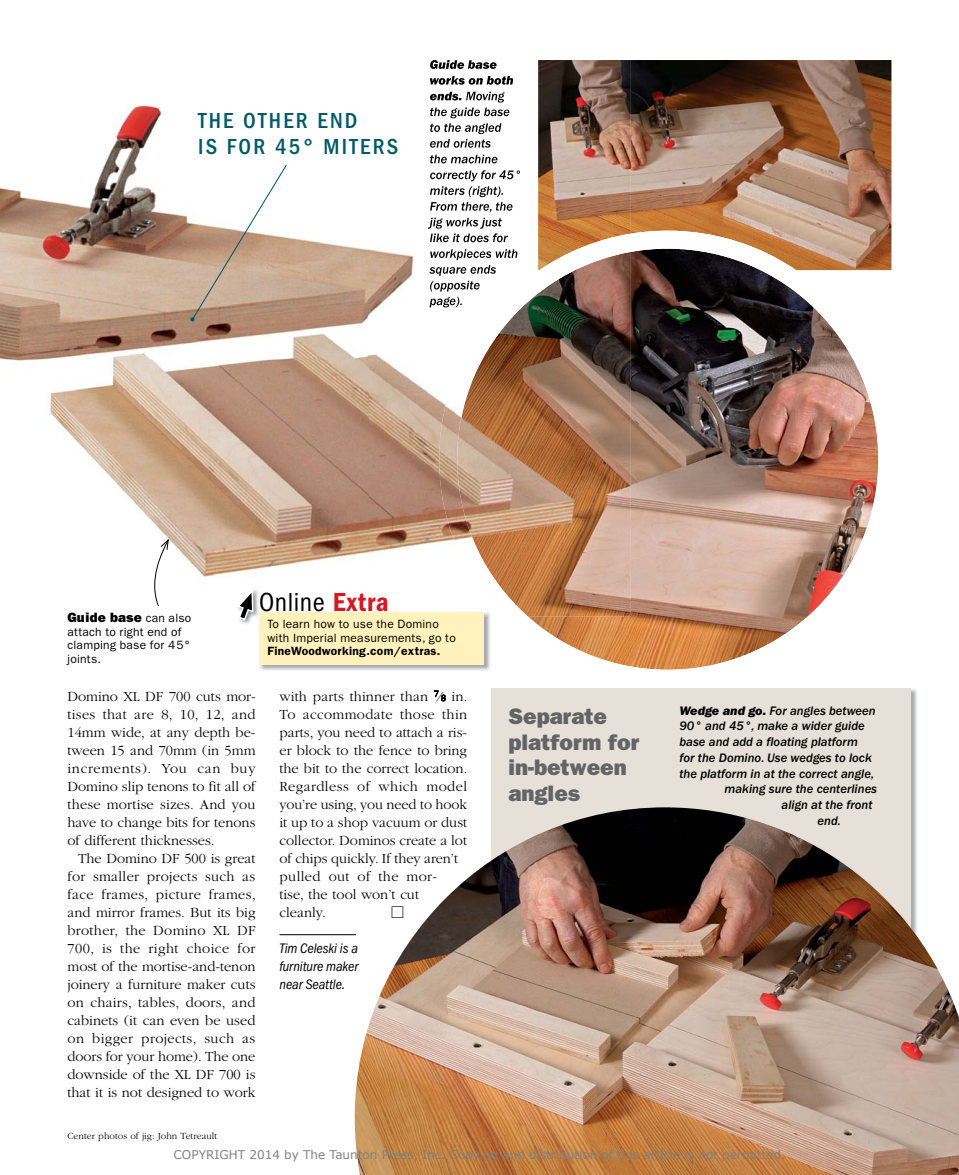
<style>
.page{position:relative;width:959px;height:1175px;background:#fff}
.page>*{position:absolute;margin:0;border:0;box-sizing:border-box;transform-origin:0 0}
.t1{font:condensed 27px "ITC Franklin Gothic Std";letter-spacing:.02em;color:#000}
.t2{font:22.5px/25.5px "ITC Franklin Gothic Std Hvy";color:#626466}
.t3{font:500 condensed 22.5px/25.5px "ITC Franklin Gothic Std";letter-spacing:.1em;color:#005a66}
.t4{font:300 14.4px/18px "ITC Garamond Std";color:#000;text-align:justify}
.t5{font:14.4px "Universal Std Newswith Comm Pi";color:#000}
.t6{font:italic condensed 14.25px/18px "ITC Franklin Gothic Std";letter-spacing:-.005em;color:#000;text-align:justify}
.t7{font:13.5px "ITC Franklin Gothic Std Hvy";letter-spacing:.02em;color:#000}
.t8{font:12.75px "ITC Franklin Gothic Std Med It";color:#000}
.t9{font:12px/13.5px "ITC Franklin Gothic Std";letter-spacing:.02em;color:#000}
.t10{font:12px "Verdana";color:#808080}
.t11{font:600 12px "ITC Franklin Gothic Std";letter-spacing:.02em;color:#000}
.t12{font:300 9.75px "ITC Garamond Std";letter-spacing:.005em;color:#000}
.s1{font-family:"ITC Franklin Gothic Std";font-size:12px}
.s2{font-family:"ITC Franklin Gothic Std Dm Cd";font-stretch:normal;color:#d71820}
.s3{font-size:9px}
.s4{font-family:"ITC Franklin Gothic Std Hvy It"}
</style>
<div class="page">
<img style="left:579px;top:60px;width:312px;height:171px">
<img style="left:527px;top:231px;width:365px;height:439px">
<img style="left:0;top:105px;width:368px;height:473px">
<img style="left:368px;top:60px;width:211px;height:248px">
<img style="left:368px;top:308px;width:71px;height:245px">
<img style="left:430px;top:60px;width:67px;height:9px">
<img style="left:430px;top:76px;width:83px;height:9px">
<img style="left:430px;top:92px;width:31px;height:8px">
<img style="left:462px;top:92px;width:42px;height:11px">
<img style="left:430px;top:107px;width:80px;height:11px">
<img style="left:430px;top:123px;width:71px;height:11px">
<img style="left:430px;top:139px;width:61px;height:9px">
<img style="left:430px;top:155px;width:68px;height:8px">
<img style="left:430px;top:170px;width:91px;height:11px">
<img style="left:430px;top:186px;width:73px;height:11px">
<img style="left:430px;top:202px;width:83px;height:10px">
<img style="left:428px;top:218px;width:74px;height:11px">
<img style="left:430px;top:233px;width:78px;height:9px">
<img style="left:430px;top:249px;width:9px;height:11px">
<img style="left:429px;top:265px;width:10px;height:11px">
<img style="left:430px;top:281px;width:9px;height:10px">
<img style="left:429px;top:296px;width:10px;height:11px">
<img style="left:439px;top:234px;width:192px;height:382px">
<div style="left:491px;top:688px;width:420px;height:265px;background:#e6e0d9"></div>
<svg style="left:190px;top:164px;width:98px;height:157px"></svg>
<hr style="left:279px;top:934px;width:77px;height:1px;background:#000">
<svg style="left:434px;top:690px;width:11px;height:11px"></svg>
<img style="left:355px;top:807px;width:603px;height:367px">
<svg style="left:148px;top:538px;width:21px;height:69px"></svg>
<img style="left:259px;top:611px;width:232px;height:60px">
<div style="left:259px;top:611px;width:225px;height:53px;background:#fff2bc"></div>
<img style="left:240px;top:590px;width:19px;height:34px">
<svg style="left:238px;top:590px;width:16px;height:31px"></svg>
<h2 class="t3" style="left:198px;top:108px;width:202px">THE OTHER END<br>IS FOR 45° MITERS</h2>
<p class="t7" style="left:68px;top:609px;width:125px">Guide base <span class="s1">can also</span></p>
<p class="t9" style="left:68px;top:625px;width:123px">attach to right end of clamping base for 45° joints.</p>
<h1 class="t1" style="left:259px;top:587px;width:131px">Online <span class="s2">Extra</span></h1>
<p class="t9" style="left:267px;top:617px;width:190px">To learn how to use the Domino with Imperial measurements, go to</p>
<p class="t11" style="left:267px;top:644px;width:174px">FineWoodworking.com/extras.</p>
<p class="t4" style="left:68px;top:687px;width:189px">Domino XL DF 700 cuts mor&shy;tises that are 8, 10, 12, and 14mm wide, at any depth be&shy;tween 15 and 70mm (in 5mm increments). You can buy Domino slip tenons to fit all of these mortise sizes. And you have to change bits for tenons of different thicknesses.</p>
<p class="t4" style="left:68px;top:849px;width:190px;text-indent:10px">The Domino DF 500 is great for smaller projects such as face frames, picture frames, and mirror frames. But its big brother, the Domino XL DF 700, is the right choice for most of the mortise-and-tenon joinery a furniture maker cuts on chairs, tables, doors, and cabinets (it can even be used on bigger projects, such as doors for your home). The one downside of the XL DF 700 is that it is not designed to work</p>
<p class="t12" style="left:68px;top:1131px;width:151px">Center photos of jig: John Tetreault</p>
<p class="t4" style="left:279px;top:687px;width:189px;text-align:left">with parts thinner than <sup>7</sup>⁄<span class="s3">8</span> in.<br>To accommodate those thin parts, you need to attach a ris&shy;er block to the fence to bring the bit to the correct location.<br>Regardless of which model you’re using, you need to hook it up to a shop vacuum or dust collector. Dominos create a lot of chips quickly. If they aren’t pulled out of the mor-<br>tise, the tool won’t cut cleanly.</p>
<p class="t5" style="left:391px;top:905px;width:14px">□</p>
<p class="t6" style="left:279px;top:939px;width:80px">Tim Celeski is a furniture maker near Seattle.</p>
<h2 class="t2" style="left:508px;top:704px;width:132px">Separate platform for in-between angles</h2>
<p class="t8" style="left:679px;top:703px;width:198px"><span class="s4">Wedge and go.</span> For angles between</p>
<p class="t8" style="left:679px;top:719px;width:187px">90° and 45°, make a wider guide</p>
<p class="t8" style="left:679px;top:734px;width:180px">base and add a floating platform</p>
<p class="t8" style="left:679px;top:750px;width:194px">for the Domino. Use wedges to lock</p>
<p class="t8" style="left:679px;top:766px;width:196px">the platform in at the correct angle,</p>
<p class="t8" style="left:724px;top:782px;width:154px">making sure the centerlines</p>
<p class="t8" style="left:781px;top:797px;width:93px">align at the front</p>
<p class="t8" style="left:817px;top:813px;width:25px">end.</p>
<p class="t10" style="left:174px;top:1146px;width:613px">COPYRIGHT 2014 by The Taunton Press, Inc. Copying and distribution of this article is not permitted.</p>
</div>
